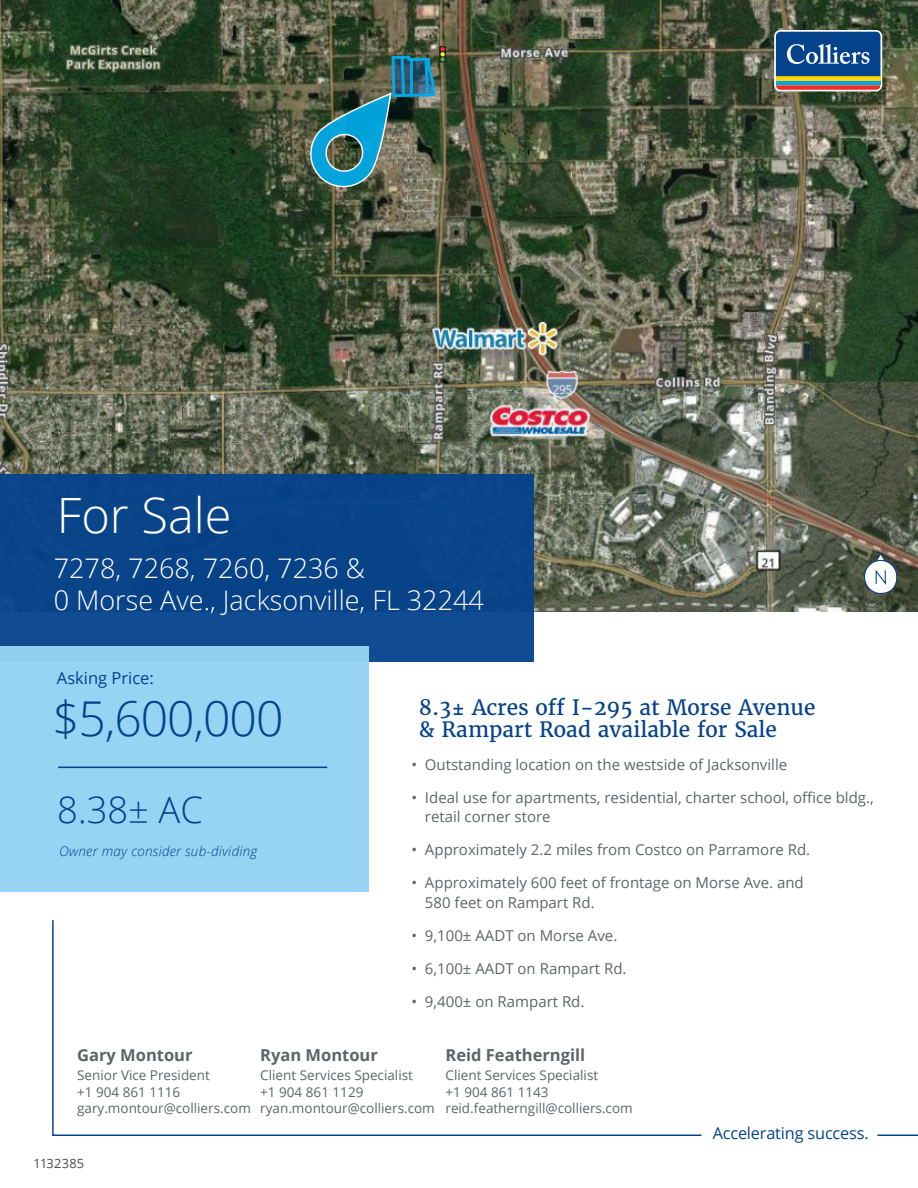
<style>
.page{position:relative;width:918px;height:1188px;background:#fff}
.page>*{position:absolute;margin:0;border:0;box-sizing:border-box;transform-origin:0 0}
.t1{font:300 48.75px "Open Sans";color:#fff}
.t2{font:300 48px "Open Sans";letter-spacing:-.02em;color:#05428c}
.t3{font:300 36.45px "Open Sans";color:#05428c}
.t4{font:300 27px "Open Sans";color:#fff}
.t5{font:21px "Merriweather";color:#05428c}
.t6{font:700 16.5px "Open Sans";color:#5f6369}
.t7{font:16.5px "Open Sans";color:#05428c}
.t8{font:16.35px "Open Sans";letter-spacing:-.01em;color:#05428c}
.t9{font:15px/19.5px "Open Sans";color:#5f6369}
.t10{font:13.5px "Open Sans";color:#5f6369}
.t11{font:italic 300 13.5px "Open Sans";letter-spacing:.02em;color:#05428c}
.t12{font:12.75px "Open Sans";letter-spacing:.015em;color:#49494c}
</style>
<div class="page">
<img style="left:0;top:0;width:918px;height:612px">
<hr style="left:878px;top:1135px;width:40px;height:1px;background:#05428c">
<svg style="left:52px;top:920px;width:650px;height:216px"></svg>
<svg style="left:774px;top:30px;width:108px;height:61px"></svg>
<hr style="left:776px;top:81px;width:104px;height:4px;background:#00a8e4">
<div style="left:776px;top:76px;width:104px;height:5px;background:#fed503"></div>
<svg style="left:776px;top:85px;width:104px;height:5px"></svg>
<svg style="left:776px;top:32px;width:104px;height:44px;background:#205698"></svg>
<div style="left:0;top:474px;width:534px;height:188px;background:#05428c"></div>
<div style="left:0;top:647px;width:369px;height:245px;background:#95d2f2"></div>
<hr style="left:58px;top:767px;width:269px;height:1px;background:#05428c">
<svg style="left:863px;top:552px;width:35px;height:43px"></svg>
<div style="left:439px;top:46px;width:7px;height:17px;background:#241f21"></div>
<img style="left:307px;top:47px;width:138px;height:146px">
<p class="t1" style="left:57px;top:482px;width:176px">For Sale</p>
<p class="t4" style="left:54px;top:549px;width:313px">7278, 7268, 7260, 7236 &amp;</p>
<p class="t4" style="left:54px;top:582px;width:432px">0 Morse Ave., Jacksonville, FL 32244</p>
<p class="t7" style="left:57px;top:666px;width:98px">Asking Price:</p>
<p class="t2" style="left:52px;top:686px;width:233px">$5,600,000</p>
<p class="t3" style="left:57px;top:784px;width:147px">8.38± AC</p>
<p class="t11" style="left:59px;top:842px;width:200px">Owner may consider sub-dividing</p>
<p class="t5" style="left:419px;top:694px;width:398px">8.3± Acres off I-295 at Morse Avenue</p>
<p class="t5" style="left:419px;top:717px;width:359px">&amp; Rampart Road available for Sale</p>
<p class="t9" style="left:411px;top:754px;width:377px">• Outstanding location on the westside of Jacksonville</p>
<p class="t9" style="left:425px;top:787px;width:450px;text-indent:-14px">• Ideal use for apartments, residential, charter school, office bldg., retail corner store</p>
<p class="t9" style="left:411px;top:839px;width:400px">• Approximately 2.2 miles from Costco on Parramore Rd.</p>
<p class="t9" style="left:425px;top:872px;width:380px;text-indent:-14px">• Approximately 600 feet of frontage on Morse Ave. and<br>580 feet on Rampart Rd.</p>
<p class="t9" style="left:411px;top:925px;width:207px">• 9,100± AADT on Morse Ave.</p>
<p class="t9" style="left:411px;top:958px;width:217px">• 6,100± AADT on Rampart Rd.</p>
<p class="t9" style="left:411px;top:991px;width:175px">• 9,400± on Rampart Rd.</p>
<p class="t6" style="left:77px;top:1043px;width:117px">Gary Montour</p>
<p class="t10" style="left:77px;top:1066px;width:134px">Senior Vice President</p>
<p class="t10" style="left:77px;top:1083px;width:105px">+1 904 861 1116</p>
<p class="t10" style="left:77px;top:1099px;width:175px">gary.montour@colliers.com</p>
<p class="t6" style="left:260px;top:1043px;width:119px">Ryan Montour</p>
<p class="t10" style="left:260px;top:1066px;width:154px">Client Services Specialist</p>
<p class="t10" style="left:260px;top:1083px;width:105px">+1 904 861 1129</p>
<p class="t10" style="left:260px;top:1099px;width:176px">ryan.montour@colliers.com</p>
<p class="t6" style="left:446px;top:1043px;width:141px">Reid Featherngill</p>
<p class="t10" style="left:446px;top:1066px;width:154px">Client Services Specialist</p>
<p class="t10" style="left:446px;top:1083px;width:105px">+1 904 861 1143</p>
<p class="t10" style="left:446px;top:1099px;width:189px">reid.featherngill@colliers.com</p>
<p class="t12" style="left:34px;top:1155px;width:52px">1132385</p>
<p class="t8" style="left:713px;top:1122px;width:158px">Accelerating success.</p>
</div>
